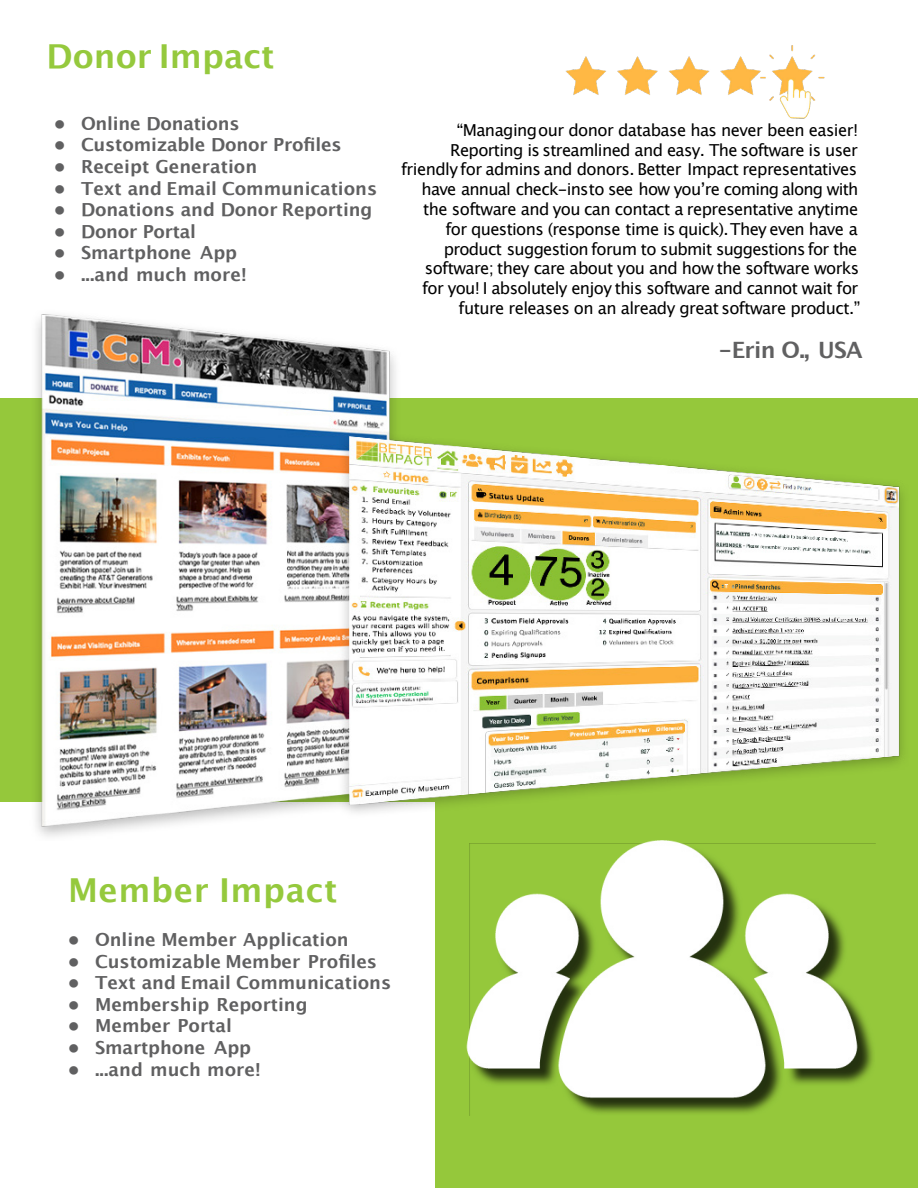
<style>
.page{position:relative;width:918px;height:1188px;background:#fff}
.page>*{position:absolute;margin:0;border:0;box-sizing:border-box;transform-origin:0 0}
.t1{font:700 33px "Lucida Grande";letter-spacing:.02em;color:#95c93d}
.t2{font:700 22.5px "Lucida Grande";letter-spacing:-.03em;color:#606061}
.t3{font:700 18px "Lucida Grande";color:#606061}
.t4{font:16.5px/19.8px "Lucida Grande";letter-spacing:-.035em;color:#000;text-align:right}
</style>
<div class="page">
<div style="left:435px;top:798px;width:483px;height:390px;background:#95c83b"></div>
<img style="left:565px;top:45px;width:260px;height:74px">
<img style="left:0;top:314px;width:918px;height:523px">
<img style="left:448px;top:761px;width:428px;height:355px">
<h1 class="t1" style="left:46px;top:43px;width:230px">Donor Impact</h1>
<p class="t3" style="left:54px;top:116px;width:187px">• Online Donations</p>
<p class="t3" style="left:54px;top:137px;width:289px">• Customizable Donor Profiles</p>
<p class="t3" style="left:54px;top:159px;width:205px">• Receipt Generation</p>
<p class="t3" style="left:54px;top:181px;width:325px">• Text and Email Communications</p>
<p class="t3" style="left:54px;top:202px;width:320px">• Donations and Donor Reporting</p>
<p class="t3" style="left:54px;top:224px;width:144px">• Donor Portal</p>
<p class="t3" style="left:54px;top:245px;width:185px">• Smartphone App</p>
<p class="t3" style="left:54px;top:267px;width:194px">• ...and much more!</p>
<p class="t4" style="left:401px;top:121px;width:461px">“Managingour donor database has never been easier!<br>Reporting is streamlined and easy. The software is user friendly for admins and donors. Better Impact representatives have annual check-insto see how youʼre coming along with the software and you can contact a representative anytime for questions (response time is quick).They even have a product suggestion forum to submit suggestions for the software; they care about you and how the software works for you! I absolutely enjoy this software and cannot wait for future releases on an already great software product.”</p>
<h2 class="t2" style="left:718px;top:341px;width:146px">-Erin O., USA</h2>
<h1 class="t1" style="left:68px;top:876px;width:271px">Member Impact</h1>
<p class="t3" style="left:68px;top:932px;width:282px">• Online Member Application</p>
<p class="t3" style="left:68px;top:954px;width:311px">• Customizable Member Profiles</p>
<p class="t3" style="left:68px;top:975px;width:325px">• Text and Email Communications</p>
<p class="t3" style="left:68px;top:997px;width:241px">• Membership Reporting</p>
<p class="t3" style="left:68px;top:1018px;width:166px">• Member Portal</p>
<p class="t3" style="left:68px;top:1040px;width:185px">• Smartphone App</p>
<p class="t3" style="left:68px;top:1062px;width:194px">• ...and much more!</p>
</div>
